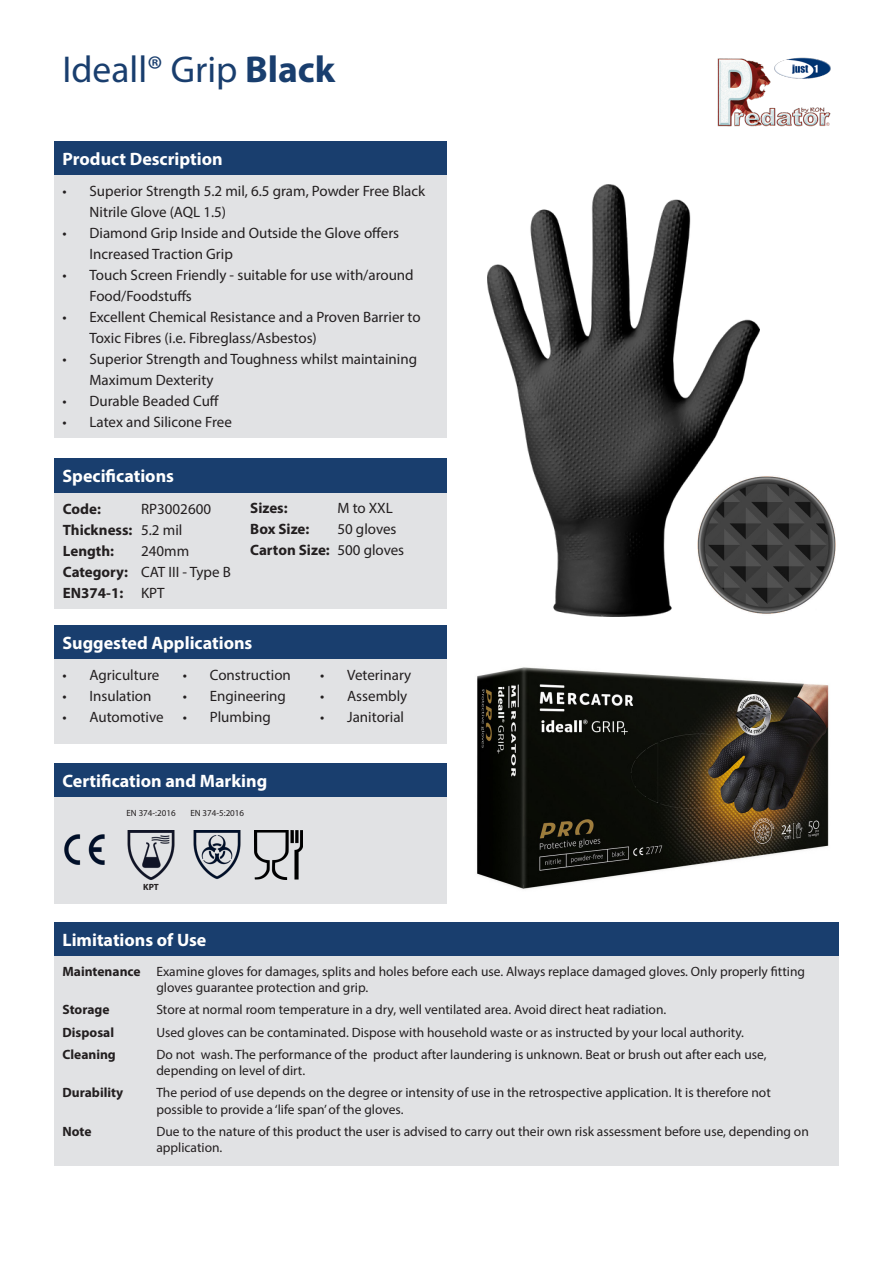
<style>
.page{position:relative;width:893px;height:1263px;background:#fff}
.page>*{position:absolute;margin:0;border:0;box-sizing:border-box;transform-origin:0 0}
.t1{font:37.5px "Myriad Pro";color:#193e6e}
.t2{font:700 18px "Myriad Pro";color:#fff}
.t3{font:15px/21px "Myriad Pro";color:#231f20}
.t4{font:700 15px "Myriad Pro";color:#231f20}
.t5{font:13.5px/16.2px "Myriad Pro";color:#231f20}
.t6{font:700 13.5px "Myriad Pro";color:#231f20}
.t7{font:9px "Myriad Pro";color:#231f20}
.t8{font:700 9px "Myriad Pro";color:#231f20}
.s1{font-weight:700}
</style>
<div class="page">
<div style="left:54px;top:141px;width:392px;height:34px;background:#193e6e"></div>
<div style="left:54px;top:922px;width:785px;height:34px;background:#193e6e"></div>
<div style="left:54px;top:175px;width:392px;height:263px;background:#e1e2e4"></div>
<div style="left:54px;top:956px;width:785px;height:210px;background:#e1e2e4"></div>
<img style="left:717px;top:57px;width:114px;height:70px">
<img style="left:488px;top:185px;width:272px;height:431px">
<img style="left:696px;top:473px;width:140px;height:143px">
<img style="left:477px;top:667px;width:352px;height:222px">
<div style="left:54px;top:459px;width:392px;height:34px;background:#193e6e"></div>
<div style="left:54px;top:625px;width:392px;height:34px;background:#193e6e"></div>
<div style="left:54px;top:763px;width:392px;height:34px;background:#193e6e"></div>
<div style="left:54px;top:493px;width:392px;height:115px;background:#e1e2e4"></div>
<div style="left:54px;top:659px;width:392px;height:85px;background:#e1e2e4"></div>
<div style="left:54px;top:797px;width:392px;height:107px;background:#e1e2e4"></div>
<img style="left:64px;top:834px;width:41px;height:31px">
<img style="left:193px;top:831px;width:48px;height:48px">
<img style="left:254px;top:831px;width:48px;height:48px">
<img style="left:127px;top:831px;width:48px;height:49px">
<p class="t1" style="left:63px;top:46px;width:274px">Ideall® Grip <span class="s1">Black</span></p>
<p class="t2" style="left:63px;top:147px;width:162px">Product Description</p>
<p class="t3" style="left:90px;top:180px;width:337px;text-indent:-27px">• Superior Strength 5.2 mil, 6.5 gram, Powder Free Black<br>Nitrile Glove (AQL 1.5)</p>
<p class="t3" style="left:90px;top:222px;width:311px;text-indent:-27px">• Diamond Grip Inside and Outside the Glove offers<br>Increased Traction Grip</p>
<p class="t3" style="left:90px;top:264px;width:326px;text-indent:-27px">• Touch Screen Friendly - suitable for use with/around<br>Food/Foodstuffs</p>
<p class="t3" style="left:90px;top:306px;width:333px;text-indent:-27px">• Excellent Chemical Resistance and a Proven Barrier to<br>Toxic Fibres (i.e. Fibreglass/Asbestos)</p>
<p class="t3" style="left:90px;top:348px;width:329px;text-indent:-27px">• Superior Strength and Toughness whilst maintaining<br>Maximum Dexterity</p>
<p class="t3" style="left:63px;top:390px;width:158px">• Durable Beaded Cuff</p>
<p class="t3" style="left:63px;top:411px;width:171px">• Latex and Silicone Free</p>
<p class="t2" style="left:63px;top:464px;width:113px">Specifications</p>
<p class="t4" style="left:63px;top:499px;width:40px">Code:</p>
<p class="t4" style="left:63px;top:520px;width:71px">Thickness:</p>
<p class="t4" style="left:63px;top:541px;width:53px">Length:</p>
<p class="t4" style="left:63px;top:562px;width:67px">Category:</p>
<p class="t4" style="left:63px;top:583px;width:62px">EN374-1:</p>
<p class="t3" style="left:141px;top:498px;width:71px">RP3002600</p>
<p class="t3" style="left:141px;top:519px;width:43px">5.2 mil</p>
<p class="t3" style="left:141px;top:540px;width:50px">240mm</p>
<p class="t3" style="left:141px;top:561px;width:91px">CAT III - Type B</p>
<p class="t3" style="left:141px;top:582px;width:25px">KPT</p>
<p class="t4" style="left:250px;top:499px;width:39px">Sizes:</p>
<p class="t4" style="left:250px;top:520px;width:61px">Box Size:</p>
<p class="t4" style="left:250px;top:541px;width:81px">Carton Size:</p>
<p class="t3" style="left:337px;top:498px;width:57px">M to XXL</p>
<p class="t3" style="left:337px;top:519px;width:61px">50 gloves</p>
<p class="t3" style="left:337px;top:540px;width:68px">500 gloves</p>
<p class="t2" style="left:63px;top:631px;width:191px">Suggested Applications</p>
<p class="t3" style="left:63px;top:664px;width:98px">• Agriculture</p>
<p class="t3" style="left:63px;top:685px;width:91px">• Insulation</p>
<p class="t3" style="left:63px;top:706px;width:103px">• Automotive</p>
<p class="t3" style="left:183px;top:664px;width:110px">• Construction</p>
<p class="t3" style="left:183px;top:685px;width:105px">• Engineering</p>
<p class="t3" style="left:183px;top:706px;width:89px">• Plumbing</p>
<p class="t2" style="left:63px;top:769px;width:206px">Certification and Marking</p>
<p class="t7" style="left:126px;top:808px;width:51px">EN 374-:2016</p>
<p class="t7" style="left:190px;top:808px;width:55px">EN 374-5:2016</p>
<p class="t8" style="left:143px;top:881px;width:17px">KPT</p>
<p class="t2" style="left:63px;top:928px;width:145px">Limitations of Use</p>
<p class="t3" style="left:320px;top:664px;width:93px">• Veterinary</p>
<p class="t3" style="left:320px;top:685px;width:89px">• Assembly</p>
<p class="t3" style="left:320px;top:706px;width:85px">• Janitorial</p>
<p class="t6" style="left:63px;top:963px;width:80px">Maintenance</p>
<p class="t6" style="left:63px;top:1001px;width:49px">Storage</p>
<p class="t6" style="left:63px;top:1023px;width:53px">Disposal</p>
<p class="t6" style="left:63px;top:1045px;width:55px">Cleaning</p>
<p class="t6" style="left:63px;top:1084px;width:62px">Durability</p>
<p class="t6" style="left:63px;top:1122px;width:31px">Note</p>
<p class="t5" style="left:156px;top:963px;width:650px">Examine gloves for damages, splits and holes before each use. Always replace damaged gloves. Only properly fitting gloves guarantee protection and grip.</p>
<p class="t5" style="left:156px;top:1002px;width:511px">Store at normal room temperature in a dry, well ventilated area. Avoid direct heat radiation.</p>
<p class="t5" style="left:156px;top:1024px;width:589px">Used gloves can be contaminated. Dispose with household waste or as instructed by your local authority.</p>
<p class="t5" style="left:156px;top:1046px;width:612px">Do not wash. The performance of the product after laundering is unknown. Beat or brush out after each use, depending on level of dirt.</p>
<p class="t5" style="left:156px;top:1084px;width:616px">The period of use depends on the degree or intensity of use in the retrospective application. It is therefore not possible to provide a ‘life span’of the gloves.</p>
<p class="t5" style="left:156px;top:1123px;width:654px">Due to the nature of this product the user is advised to carry out their own risk assessment before use, depending on application.</p>
</div>
